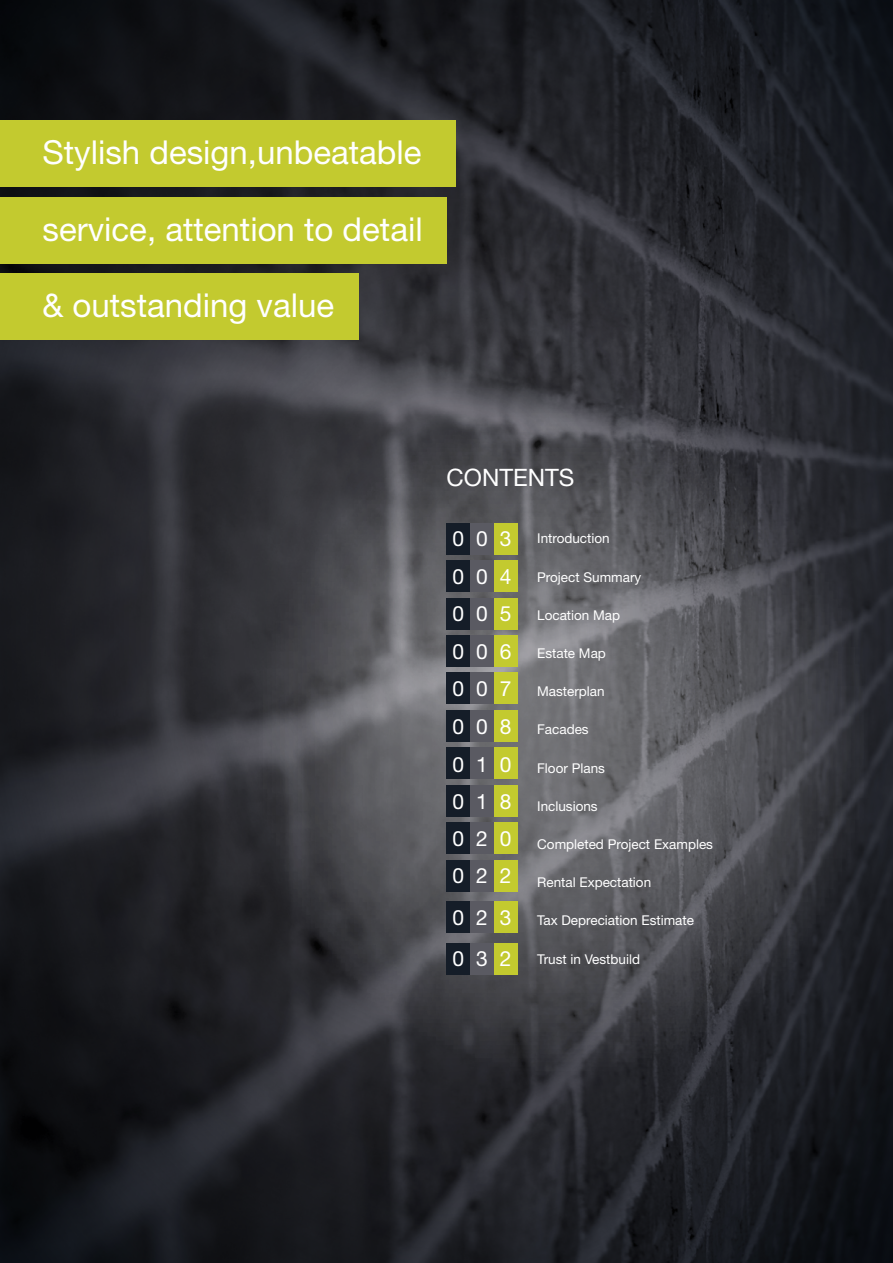
<style>
.page{position:relative;width:893px;height:1263px;background:#fff}
.page>*{position:absolute;margin:0;border:0;box-sizing:border-box;transform-origin:0 0}
.t1{font:33px "Helvetica Neue";color:#fff}
.t2{font:24px "Helvetica Neue";color:#fff}
.t3{font:21px/37.2px "Helvetica Neue";letter-spacing:.57em;color:#fff;text-align:justify}
.t4{font:13.5px "Helvetica Neue";color:#fff}
</style>
<div class="page">
<img style="left:0;top:0;width:893px;height:1263px">
<svg style="left:252px;top:402px;width:624px;height:678px;background:#515257"></svg>
<div style="left:470px;top:523px;width:24px;height:31px;background:#5a5a62"></div>
<div style="left:446px;top:523px;width:24px;height:31px;background:#151d28"></div>
<div style="left:494px;top:523px;width:24px;height:31px;background:#c3ca2f"></div>
<div style="left:470px;top:598px;width:24px;height:31px;background:#5a5a62"></div>
<div style="left:446px;top:598px;width:24px;height:31px;background:#151d28"></div>
<div style="left:494px;top:598px;width:24px;height:31px;background:#c3ca2f"></div>
<div style="left:470px;top:635px;width:24px;height:31px;background:#5a5a62"></div>
<div style="left:446px;top:635px;width:24px;height:31px;background:#151d28"></div>
<div style="left:494px;top:635px;width:24px;height:31px;background:#c3ca2f"></div>
<div style="left:470px;top:673px;width:24px;height:31px;background:#5a5a62"></div>
<div style="left:446px;top:673px;width:24px;height:31px;background:#151d28"></div>
<div style="left:494px;top:673px;width:24px;height:31px;background:#c3ca2f"></div>
<div style="left:470px;top:560px;width:24px;height:32px;background:#5a5a62"></div>
<div style="left:446px;top:560px;width:24px;height:32px;background:#151d28"></div>
<div style="left:494px;top:560px;width:24px;height:32px;background:#c3ca2f"></div>
<div style="left:470px;top:710px;width:24px;height:31px;background:#5a5a62"></div>
<div style="left:446px;top:710px;width:24px;height:31px;background:#151d28"></div>
<div style="left:494px;top:710px;width:24px;height:31px;background:#c3ca2f"></div>
<div style="left:470px;top:748px;width:24px;height:31px;background:#5a5a62"></div>
<div style="left:446px;top:748px;width:24px;height:31px;background:#151d28"></div>
<div style="left:494px;top:748px;width:24px;height:31px;background:#c3ca2f"></div>
<div style="left:470px;top:785px;width:24px;height:31px;background:#5a5a62"></div>
<div style="left:446px;top:785px;width:24px;height:31px;background:#151d28"></div>
<div style="left:494px;top:785px;width:24px;height:31px;background:#c3ca2f"></div>
<div style="left:470px;top:823px;width:24px;height:31px;background:#5a5a62"></div>
<div style="left:446px;top:823px;width:24px;height:31px;background:#151d28"></div>
<div style="left:494px;top:823px;width:24px;height:31px;background:#c3ca2f"></div>
<div style="left:470px;top:860px;width:24px;height:31px;background:#5a5a62"></div>
<div style="left:446px;top:860px;width:24px;height:31px;background:#151d28"></div>
<div style="left:494px;top:860px;width:24px;height:31px;background:#c3ca2f"></div>
<div style="left:470px;top:901px;width:24px;height:32px;background:#5a5a62"></div>
<div style="left:446px;top:901px;width:24px;height:32px;background:#151d28"></div>
<div style="left:494px;top:901px;width:24px;height:32px;background:#c3ca2f"></div>
<div style="left:470px;top:943px;width:24px;height:31px;background:#5a5a62"></div>
<div style="left:446px;top:943px;width:24px;height:31px;background:#151d28"></div>
<div style="left:494px;top:943px;width:24px;height:31px;background:#c3ca2f"></div>
<div style="left:0;top:120px;width:455px;height:67px;background:#c3ca2f"></div>
<div style="left:0;top:197px;width:446px;height:66px;background:#c3ca2f"></div>
<div style="left:0;top:273px;width:359px;height:67px;background:#c3ca2f"></div>
<h1 class="t1" style="left:43px;top:129px;width:380px">Stylish design,unbeatable</h1>
<h1 class="t1" style="left:43px;top:205px;width:382px">service, attention to detail</h1>
<h1 class="t1" style="left:43px;top:282px;width:293px">&amp; outstanding value</h1>
<h2 class="t2" style="left:446px;top:460px;width:129px">CONTENTS</h2>
<h3 class="t3" style="left:453px;top:521px;width:60px">003</h3>
<h3 class="t3" style="left:453px;top:559px;width:60px">004</h3>
<h3 class="t3" style="left:453px;top:596px;width:60px">005<br>006<br>007</h3>
<h3 class="t3" style="left:453px;top:709px;width:60px">008<br>010<br>018<br>020<br>022</h3>
<h3 class="t3" style="left:453px;top:898px;width:60px;line-height:41.5px">023<br>032</h3>
<p class="t4" style="left:537px;top:529px;width:74px">Introduction</p>
<p class="t4" style="left:537px;top:567px;width:106px">Project Summary</p>
<p class="t4" style="left:537px;top:605px;width:85px">Location Map</p>
<p class="t4" style="left:537px;top:643px;width:70px">Estate Map</p>
<p class="t4" style="left:537px;top:682px;width:69px">Masterplan</p>
<p class="t4" style="left:537px;top:720px;width:53px">Facades</p>
<p class="t4" style="left:537px;top:758px;width:69px">Floor Plans</p>
<p class="t4" style="left:537px;top:796px;width:62px">Inclusions</p>
<p class="t4" style="left:537px;top:834px;width:177px">Completed Project Examples</p>
<p class="t4" style="left:537px;top:873px;width:116px">Rental Expectation</p>
<p class="t4" style="left:537px;top:911px;width:158px">Tax Depreciation Estimate</p>
<p class="t4" style="left:537px;top:949px;width:104px">Trust in Vestbuild</p>
</div>
